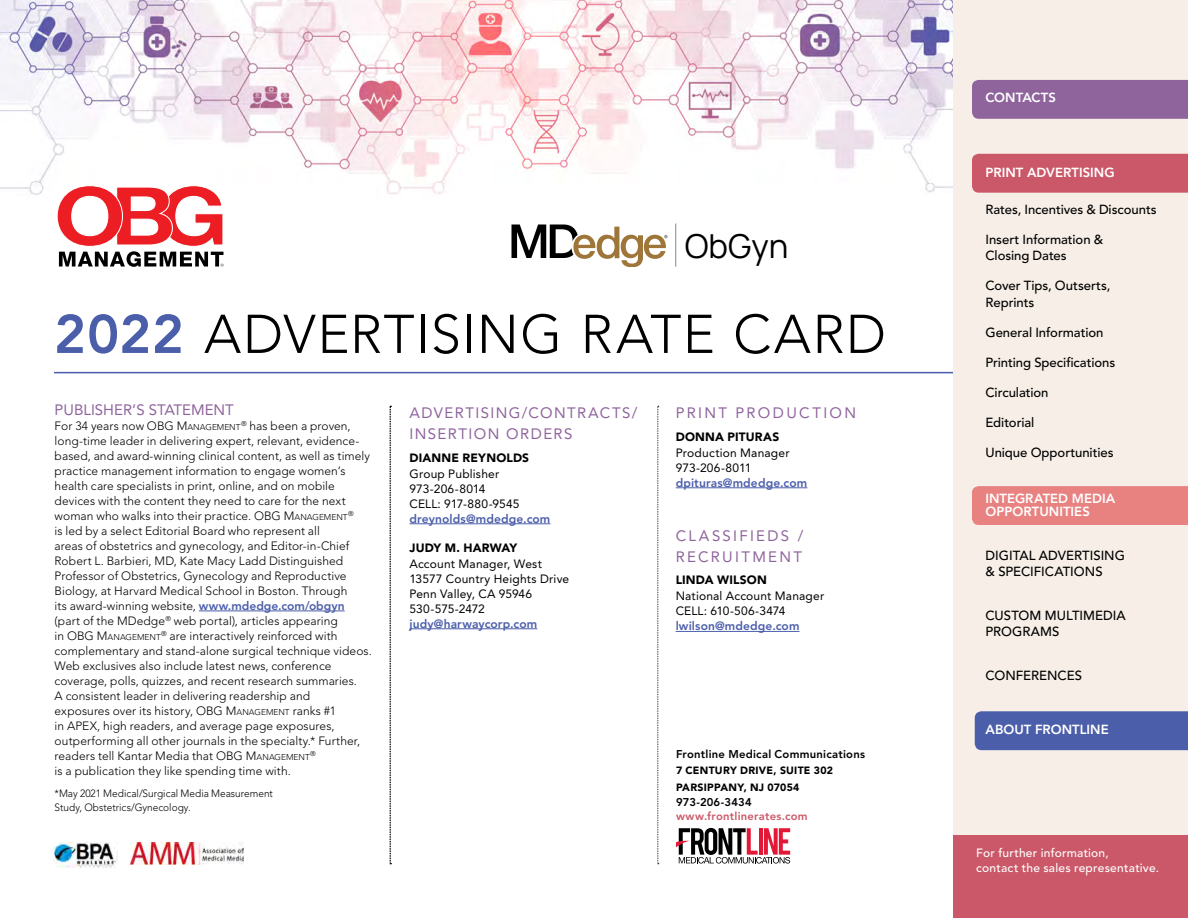
<style>
.page{position:relative;width:1188px;height:918px;background:#fff}
.page>*{position:absolute;margin:0;border:0;box-sizing:border-box;transform-origin:0 0}
.t1{font:300 54px "Avenir LT Std";letter-spacing:.025em;color:#000}
.t2{font:33px "Manrope";color:#000}
.t3{font:15px/21px "Avenir LT Std";letter-spacing:.155em;color:#8f649d}
.t4{font:15px/21px "Avenir LT Std";letter-spacing:.1em;color:#8f649d}
.t5{font:15px "Avenir LT Std";color:#8f649d}
.t6{font:500 13.2px/16.5px "Avenir LT Std";letter-spacing:-.005em;color:#000}
.t7{font:800 13.2px/13.5px "Avenir LT Std";color:#fff}
.t8{font:300 12px/15px "Avenir LT Std";letter-spacing:.005em;color:#000}
.t9{font:12px/15px "Avenir LT Std";letter-spacing:.015em;color:#000}
.t10{font:800 12px "Avenir LT Std";letter-spacing:.01em;color:#4b5eaa}
.t11{font:500 12px/15px "Avenir LT Std";letter-spacing:.02em;color:#fff}
.t12{font:900 12px "Avenir LT Std";letter-spacing:.015em;color:#000}
.t13{font:800 11.25px "Avenir LT Std";letter-spacing:.02em;color:#000}
.t14{font:800 11.25px "Avenir LT Std";letter-spacing:.02em;color:#ca5868}
.t15{font:300 10.5px/13.5px "Avenir LT Std";color:#000;scale:.96 1}
.t16{font:900 10.5px/16.8px "Avenir LT Std";letter-spacing:.025em;color:#000}
.t17{font:300 8.4px "Avenir LT Std";color:#000}
.t18{font:300 7.05px "Avenir LT Std";color:#000}
.s1{font-weight:800;color:#4b5eaa}
.s2{font-style:inherit}
.s3{font-size:8.4px}
.s4{font-size:12px}
</style>
<div class="page">
<div style="left:953px;top:0;width:235px;height:918px;background:#f7efe7"></div>
<div style="left:953px;top:835px;width:235px;height:83px;background:#ca5868"></div>
<div style="left:972px;top:80px;width:216px;height:39px;background:#8f649d"></div>
<div style="left:972px;top:154px;width:216px;height:39px;background:#ca5868"></div>
<div style="left:972px;top:486px;width:216px;height:39px;background:#e88281"></div>
<div style="left:975px;top:711px;width:213px;height:39px;background:#4b5eaa"></div>
<hr style="left:410px;top:523px;width:140px;height:1px;background:#4b5eaa">
<hr style="left:410px;top:628px;width:127px;height:1px;background:#4b5eaa">
<hr style="left:676px;top:487px;width:131px;height:1px;background:#4b5eaa">
<hr style="left:676px;top:631px;width:124px;height:1px;background:#4b5eaa">
<hr style="left:54px;top:372px;width:899px;height:1px;background:#4b5eaa">
<hr style="left:199px;top:611px;width:146px;height:1px;background:#4b5eaa">
<img style="left:54px;top:843px;width:64px;height:24px">
<img style="left:130px;top:843px;width:114px;height:22px">
<svg style="left:676px;top:828px;width:114px;height:36px"></svg>
<img style="left:0;top:0;width:953px;height:195px">
<svg style="left:512px;top:225px;width:155px;height:42px"></svg>
<hr style="left:675px;top:224px;width:1px;height:43px;background:#939598">
<svg style="left:56px;top:185px;width:168px;height:82px"></svg>
<svg style="left:390px;top:406px;width:2px;height:458px"></svg>
<svg style="left:658px;top:406px;width:1px;height:458px"></svg>
<h2 class="t2" style="left:685px;top:222px;width:105px">ObGyn</h2>
<h1 class="t1" style="left:54px;top:303px;width:833px"><span class="s1">2022</span> ADVERTISING RATE CARD</h1>
<p class="t5" style="left:55px;top:401px;width:181px">PUBLISHER’S STATEMENT</p>
<p class="t8" style="left:55px;top:418px;width:317px">For 34 years now <span class="s2">OBG M</span><span class="s3">ANAGEM ENT</span><sup>®</sup> has been a proven, long-time leader in delivering expert, relevant, evidence&shy;based, and award-winning clinical content, as well as timely practice management information to engage women’s health care specialists in print, online, and on mobile devices with the content they need to care for the next woman who walks into their practice. <span class="s2">OBG M</span><span class="s3">ANAGEM ENT</span></p>
<p class="t18" style="left:348px;top:509px;width:7px">®</p>
<p class="t8" style="left:55px;top:523px;width:296px">is led by a select Editorial Board who represent all areas of obstetrics and gynecology, and Editor-in-Chief Robert L. Barbieri, MD, Kate Macy Ladd Distinguished Professor of Obstetrics, Gynecology and Reproductive Biology, at Harvard Medical School in Boston. Through its award-winning website, <span class="s1">www.mdedge.com/obgyn </span>(part of the MDedge<sup>®</sup> web portal), articles appearing</p>
<p class="t17" style="left:55px;top:632px;width:108px"><span class="s4">in</span> <span class="s4">OBG M</span>ANAGEM ENT</p>
<p class="t8" style="left:55px;top:628px;width:319px;text-indent:106px"><sup>®</sup> are interactively reinforced with complementary and stand-alone surgical technique videos.<br>Web exclusives also include latest news, conference coverage, polls, quizzes, and recent research summaries.<br>A consistent leader in delivering readership and<br>exposures over its history, <span class="s2">OBG M</span><span class="s3">ANAGEM ENT</span> ranks #1<br>in APEX, high readers, and average page exposures, outperforming all other journals in the specialty.* Further, readers tell Kantar Media that <span class="s2">OBG M</span><span class="s3">ANAGEM ENT</span></p>
<p class="t18" style="left:310px;top:749px;width:7px">®</p>
<p class="t8" style="left:55px;top:763px;width:238px">is a publication they like spending time with.</p>
<p class="t15" style="left:55px;top:787px;width:229px">*May 2021 Medical/Surgical Media Measurement<br>Study, Obstetrics/Gynecology.</p>
<p class="t4" style="left:410px;top:402px;width:229px">ADVERTISING/CONTRACTS/<br>INSERTION ORDERS</p>
<p class="t12" style="left:410px;top:450px;width:121px">DIANNE REYNOLDS</p>
<p class="t9" style="left:410px;top:466px;width:112px">Group Publisher<br>973-206-8014<br>CELL: 917-880-9545</p>
<p class="t10" style="left:410px;top:511px;width:142px">dreynolds@mdedge.com</p>
<p class="t12" style="left:410px;top:540px;width:109px">JUDY M. HARWAY</p>
<p class="t9" style="left:410px;top:556px;width:161px">Account Manager, West<br>13577 Country Heights Drive<br>Penn Valley, CA 95946<br>530-575-2472</p>
<p class="t10" style="left:410px;top:616px;width:129px">judy@harwaycorp.com</p>
<p class="t3" style="left:676px;top:402px;width:182px">PRINT PRODUCTION</p>
<p class="t12" style="left:676px;top:429px;width:105px">DONNA PITURAS</p>
<p class="t9" style="left:676px;top:445px;width:115px">Production Manager<br>973-206-8011</p>
<p class="t10" style="left:676px;top:475px;width:133px">dpituras@mdedge.com</p>
<p class="t3" style="left:676px;top:525px;width:129px">CLASSIFIEDS /<br>RECRUITMENT</p>
<p class="t12" style="left:676px;top:573px;width:93px">LINDA WILSON</p>
<p class="t9" style="left:676px;top:589px;width:150px">National Account Manager<br>CELL: 610-506-3474</p>
<p class="t10" style="left:676px;top:619px;width:125px">lwilson@mdedge.com</p>
<p class="t13" style="left:676px;top:747px;width:191px">Frontline Medical Communications</p>
<p class="t16" style="left:676px;top:762px;width:159px">7 CENTURY DRIVE, SUITE 302<br>PARSIPPANY, NJ 07054</p>
<p class="t13" style="left:676px;top:795px;width:77px">973-206-3434</p>
<p class="t14" style="left:676px;top:809px;width:133px">www.frontlinerates.com</p>
<p class="t7" style="left:986px;top:91px;width:72px">CONTACTS</p>
<p class="t7" style="left:986px;top:166px;width:131px">PRINT ADVERTISING</p>
<p class="t6" style="left:986px;top:202px;width:173px">Rates, Incentives &amp; Discounts</p>
<p class="t6" style="left:986px;top:232px;width:119px">Insert Information &amp;<br>Closing Dates</p>
<p class="t6" style="left:986px;top:278px;width:126px">Cover Tips, Outserts,<br>Reprints</p>
<p class="t6" style="left:986px;top:325px;width:119px">General Information</p>
<p class="t6" style="left:986px;top:355px;width:131px">Printing Specifications</p>
<p class="t6" style="left:986px;top:385px;width:65px">Circulation</p>
<p class="t6" style="left:986px;top:415px;width:50px">Editorial</p>
<p class="t6" style="left:986px;top:445px;width:130px">Unique Opportunities</p>
<p class="t7" style="left:986px;top:492px;width:131px">INTEGRATED MEDIA<br>OPPORTUNITIES</p>
<p class="t6" style="left:986px;top:547px;width:141px">DIGITAL ADVERTISING &amp; SPECIFICATIONS</p>
<p class="t6" style="left:986px;top:607px;width:142px">CUSTOM MULTIMEDIA<br>PROGRAMS</p>
<p class="t6" style="left:986px;top:667px;width:98px">CONFERENCES</p>
<p class="t7" style="left:986px;top:723px;width:125px">ABOUT FRONTLINE</p>
<p class="t11" style="left:976px;top:846px;width:184px">For further information,<br>contact the sales representative.</p>
</div>
